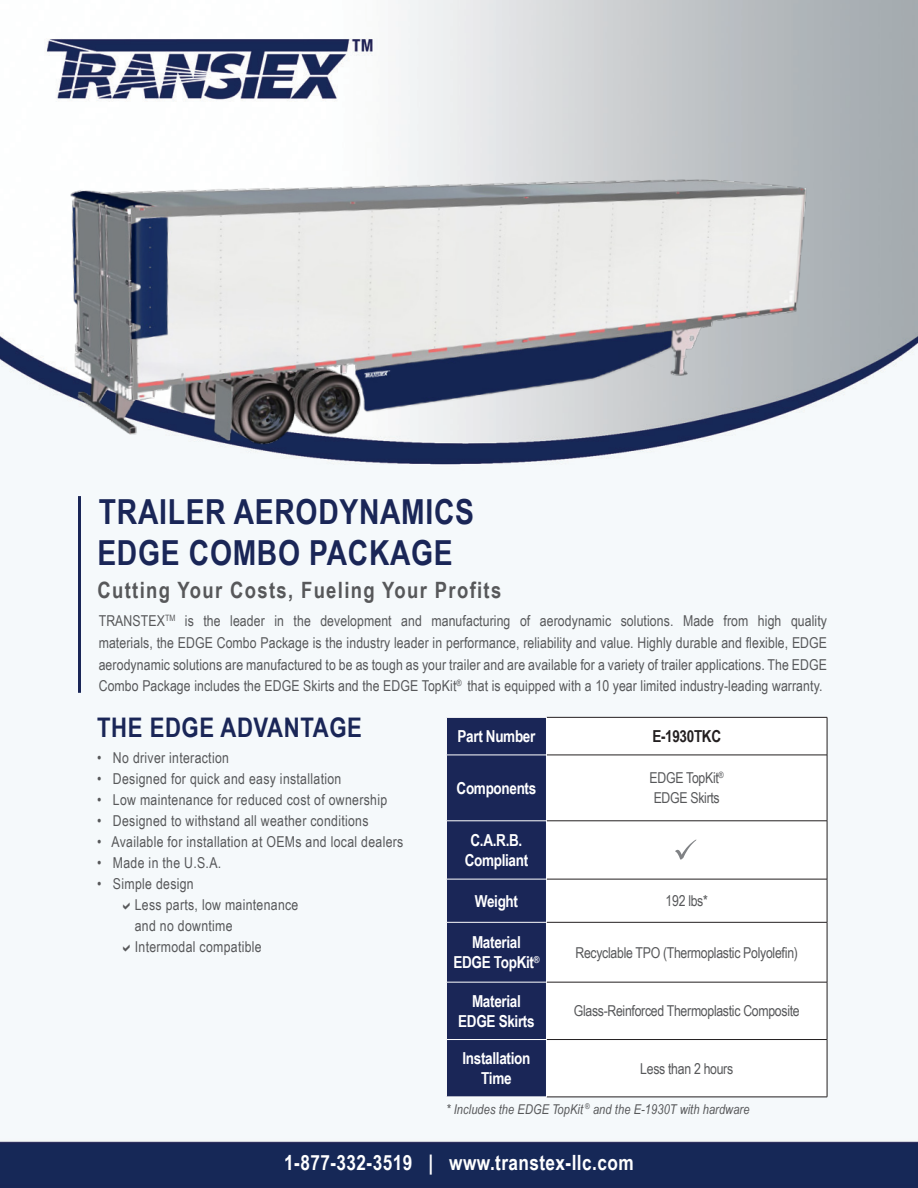
<style>
.page{position:relative;width:918px;height:1188px;background:#fff}
.page>*{position:absolute;margin:0;border:0;box-sizing:border-box;transform-origin:0 0}
.t1{font:700 34.5px "Arial Narrow";letter-spacing:.02em;color:#1a2657}
.t2{font:700 27px "Arial Narrow";letter-spacing:.02em;color:#1a2657}
.t3{font:700 22.5px "Arial Narrow";letter-spacing:.06em;color:#57585a}
.t4{font:700 21px "Arial Narrow";letter-spacing:.02em;color:#fff}
.t5{font:700 16.5px/20.2px "Arial Narrow";letter-spacing:-.02em;color:#fff;text-align:center}
.t6{font:700 16.5px "Arial Narrow";letter-spacing:-.02em;color:#231f20}
.t7{font:15px/21.8px "Arial Narrow";letter-spacing:.02em;color:#57585a}
.t8{font:15px "Arial Narrow";letter-spacing:-.02em;color:#57585a}
.t9{font:italic 13.5px "Arial Narrow";letter-spacing:.005em;color:#57585a}
</style>
<div class="page">
<img style="left:0;top:0;width:918px;height:1188px">
<img style="left:66px;top:156px;width:759px;height:321px">
<hr style="left:78px;top:496px;width:3px;height:197px;background:#1a2657">
<div style="left:447px;top:718px;width:99px;height:379px;background:#1a2657"></div>
<svg style="left:547px;top:718px;width:280px;height:379px"></svg>
<hr style="left:547px;top:717px;width:280px;height:1px;background:#231f20">
<hr style="left:547px;top:755px;width:280px;height:1px;background:#231f20">
<hr style="left:547px;top:821px;width:280px;height:1px;background:#231f20">
<hr style="left:547px;top:879px;width:280px;height:1px;background:#231f20">
<hr style="left:547px;top:922px;width:280px;height:1px;background:#231f20">
<hr style="left:547px;top:982px;width:280px;height:1px;background:#231f20">
<hr style="left:547px;top:1039px;width:280px;height:1px;background:#231f20">
<hr style="left:547px;top:1097px;width:280px;height:1px;background:#231f20">
<hr style="left:827px;top:718px;width:1px;height:37px;background:#231f20">
<hr style="left:827px;top:755px;width:1px;height:66px;background:#231f20">
<hr style="left:827px;top:821px;width:1px;height:58px;background:#231f20">
<hr style="left:827px;top:879px;width:1px;height:43px;background:#231f20">
<hr style="left:827px;top:922px;width:1px;height:60px;background:#231f20">
<hr style="left:827px;top:982px;width:1px;height:58px;background:#231f20">
<hr style="left:827px;top:1040px;width:1px;height:57px;background:#231f20">
<hr style="left:446px;top:717px;width:101px;height:1px;background:#fff">
<hr style="left:446px;top:718px;width:1px;height:37px;background:#fff">
<hr style="left:546px;top:718px;width:1px;height:37px;background:#fff">
<hr style="left:446px;top:755px;width:101px;height:1px;background:#fff">
<hr style="left:446px;top:755px;width:1px;height:66px;background:#fff">
<hr style="left:546px;top:755px;width:1px;height:66px;background:#fff">
<hr style="left:446px;top:821px;width:101px;height:1px;background:#fff">
<hr style="left:446px;top:821px;width:1px;height:58px;background:#fff">
<hr style="left:546px;top:821px;width:1px;height:58px;background:#fff">
<hr style="left:446px;top:879px;width:101px;height:1px;background:#fff">
<hr style="left:446px;top:879px;width:1px;height:43px;background:#fff">
<hr style="left:546px;top:879px;width:1px;height:43px;background:#fff">
<hr style="left:446px;top:922px;width:101px;height:1px;background:#fff">
<hr style="left:446px;top:923px;width:1px;height:59px;background:#fff">
<hr style="left:546px;top:923px;width:1px;height:59px;background:#fff">
<hr style="left:446px;top:982px;width:101px;height:1px;background:#fff">
<hr style="left:446px;top:982px;width:1px;height:57px;background:#fff">
<hr style="left:546px;top:982px;width:1px;height:57px;background:#fff">
<hr style="left:446px;top:1039px;width:101px;height:1px;background:#fff">
<hr style="left:446px;top:1040px;width:1px;height:57px;background:#fff">
<hr style="left:546px;top:1040px;width:1px;height:57px;background:#fff">
<hr style="left:446px;top:1097px;width:101px;height:1px;background:#fff">
<svg style="left:675px;top:839px;width:21px;height:21px"></svg>
<svg style="left:123px;top:903px;width:19px;height:8px"></svg>
<svg style="left:123px;top:945px;width:7px;height:7px"></svg>
<p class="t1" style="left:99px;top:486px;width:377px">TRAILER AERODYNAMICS</p>
<p class="t1" style="left:97px;top:526px;width:357px">EDGE COMBO PACKAGE</p>
<p class="t3" style="left:97px;top:573px;width:405px">Cutting Your Costs, Fueling Your Profits</p>
<p class="t7" style="left:99px;top:609px;width:730px;text-align:justify">TRANSTEX<sup>TM</sup> is the leader in the development and manufacturing of aerodynamic solutions. Made from high quality materials, the EDGE Combo Package is the industry leader in performance, reliability and value. Highly durable and flexible, EDGE aerodynamic solutions are manufactured to be as tough as your trailer and are available for a variety of trailer applications. The EDGE Combo Package includes the EDGE Skirts and the EDGE TopKit<sup>®</sup> that is equipped with a 10 year limited industry-leading warranty.</p>
<p class="t2" style="left:97px;top:707px;width:266px">THE EDGE ADVANTAGE</p>
<p class="t7" style="left:97px;top:747px;width:133px">• No driver interaction</p>
<p class="t7" style="left:97px;top:768px;width:246px">• Designed for quick and easy installation</p>
<p class="t7" style="left:97px;top:789px;width:292px">• Low maintenance for reduced cost of ownership</p>
<p class="t7" style="left:97px;top:810px;width:273px">• Designed to withstand all weather conditions</p>
<p class="t7" style="left:97px;top:831px;width:308px">• Available for installation at OEMs and local dealers</p>
<p class="t7" style="left:97px;top:852px;width:126px">• Made in the U.S.A.</p>
<p class="t7" style="left:97px;top:873px;width:98px">• Simple design</p>
<p class="t7" style="left:135px;top:894px;width:165px;line-height:21px">Less parts, low maintenance and no downtime</p>
<p class="t7" style="left:135px;top:936px;width:129px">Intermodal compatible</p>
<p class="t5" style="left:458px;top:725px;width:79px">Part Number</p>
<p class="t6" style="left:652px;top:724px;width:70px">E-1930TKC</p>
<p class="t5" style="left:457px;top:777px;width:81px">Components</p>
<p class="t8" style="left:650px;top:767px;width:76px">EDGE TopKit<sup>®</sup></p>
<p class="t8" style="left:654px;top:787px;width:68px">EDGE Skirts</p>
<p class="t5" style="left:471px;top:829px;width:53px">C.A.R.B.</p>
<p class="t5" style="left:465px;top:849px;width:65px">Compliant</p>
<p class="t5" style="left:475px;top:890px;width:45px">Weight</p>
<p class="t7" style="left:666px;top:889px;width:44px">192 lbs*</p>
<p class="t5" style="left:472px;top:931px;width:50px">Material</p>
<p class="t5" style="left:453px;top:952px;width:88px">EDGE TopKit<sup>®</sup></p>
<p class="t8" style="left:575px;top:941px;width:224px">Recyclable TPO (Thermoplastic Polyolefin)</p>
<p class="t5" style="left:472px;top:990px;width:50px">Material</p>
<p class="t5" style="left:458px;top:1010px;width:78px">EDGE Skirts</p>
<p class="t8" style="left:574px;top:1000px;width:227px">Glass-Reinforced Thermoplastic Composite</p>
<p class="t5" style="left:463px;top:1047px;width:69px">Installation<br>Time</p>
<p class="t8" style="left:640px;top:1057px;width:94px">Less than 2 hours</p>
<p class="t9" style="left:446px;top:1099px;width:305px">* Includes the EDGE TopKit <sup>®</sup> and the E-1930T with hardware</p>
<p class="t4" style="left:284px;top:1146px;width:351px">1-877-332-3519 | www.transtex-llc.com</p>
</div>
